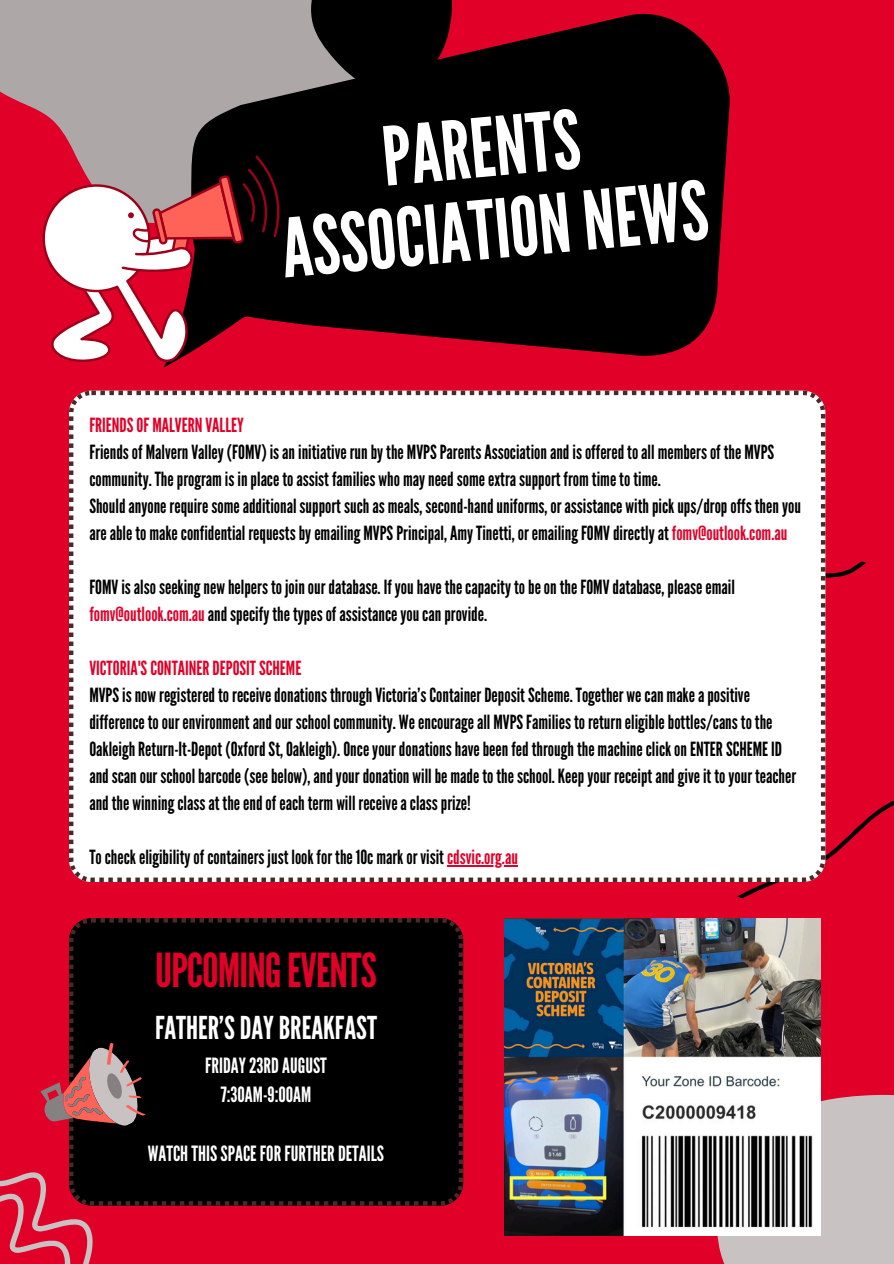
<style>
.page{position:relative;width:894px;height:1264px;background:#fff}
.page>*{position:absolute;margin:0;border:0;box-sizing:border-box;transform-origin:0 0}
.t1{font:81px/82.2px "League Gothic";color:#fff;text-align:center}
.t2{font:46.8px "League Gothic";letter-spacing:-.02em;color:#e10028}
.t3{font:31.5px "League Gothic";color:#fff}
.t4{font:21px/29.2px "League Gothic";color:#fff;text-align:center}
.t5{font:19.5px/27px "League Gothic";color:#000}
.t6{font:19.5px "League Gothic";color:#e10028}
.s1{color:#e10028}
</style>
<div class="page">
<div style="left:0;top:0;width:893px;height:1263px;background:#e10028"></div>
<svg style="left:0;top:0;width:309px;height:155px;fill:#ada7a8"></svg>
<div style="left:713px;top:1093px;width:180px;height:170px;background:#c8c2c3"></div>
<svg style="left:309px;top:0;width:143px;height:4px"></svg>
<svg style="left:164px;top:4px;width:565px;height:364px;fill:#000"></svg>
<svg style="left:42px;top:155px;width:241px;height:212px"></svg>
<svg style="left:737px;top:724px;width:156px;height:228px"></svg>
<svg style="left:825px;top:506px;width:41px;height:187px"></svg>
<div style="left:69px;top:390px;width:756px;height:492px;background:#fff"></div>
<div style="left:69px;top:918px;width:394px;height:287px;background:#000"></div>
<svg style="left:0;top:1037px;width:158px;height:226px"></svg>
<img style="left:504px;top:918px;width:316px;height:317px">
<hr style="left:447px;top:865px;width:70px;height:1px;background:#e10028">
<p class="t1" style="left:271px;top:127px;width:429px;rotate:-5deg">PARENTS<br>ASSOCIATIONNEWS</p>
<p class="t6" style="left:89px;top:414px;width:156px">FRIENDSOF MALVERNVALLEY</p>
<p class="t5" style="left:89px;top:439px;width:712px">Friendsof MalvernValley(FOMV) isaninitiativerunbythe MVPSParentsAssociationandisofferedtoall membersof the MVPS community.Theprogram isinplacetoassist families who mayneedsomeextrasupport from timetotime.<br>Shouldanyonerequiresomeadditionalsupportsuchas meals,second-handuniforms,orassistance withpickups/dropoffsthenyou areableto makeconfidential requestsbyemailing MVPSPrincipal,AmyTinetti,oremailingFOMVdirectlyat <span class="s1">fomv@outlook.com.au</span></p>
<p class="t5" style="left:89px;top:574px;width:646px">FOMVisalsoseekingnew helperstojoinourdatabase. IfyouhavethecapacitytobeontheFOMVdatabase,pleaseemail <span class="s1">fomv@outlook.com.au</span>andspecifythetypesofassistanceyoucanprovide.</p>
<p class="t6" style="left:89px;top:657px;width:213px">VICTORIA'SCONTAINERDEPOSITSCHEME</p>
<p class="t5" style="left:89px;top:682px;width:708px">MVPSisnow registeredtoreceivedonationsthroughVictoria’sContainerDepositScheme.Together wecan makeapositive differencetoourenvironmentandourschoolcommunity. Weencourageall MVPSFamiliestoreturneligiblebottles/canstothe OakleighReturn-It-Depot (OxfordSt,Oakleigh).Onceyourdonationshavebeenfedthroughthe machineclickonENTERSCHEME ID andscanourschoolbarcode(seebelow),andyourdonation willbe madetotheschool.Keepyour receiptandgiveit toyour teacher andthe winningclassat theendofeachterm will receiveaclassprize!</p>
<p class="t5" style="left:89px;top:844px;width:430px">Tocheckeligibilityofcontainersjust lookfor the10c markor visit<span class="s1">cdsvic.org.au</span></p>
<p class="t2" style="left:155px;top:943px;width:223px">UPCOMINGEVENTS</p>
<h1 class="t3" style="left:155px;top:1009px;width:223px">FATHER’SDAYBREAKFAST</h1>
<h1 class="t4" style="left:205px;top:1051px;width:123px">FRIDAY23RDAUGUST<br>7:30AM-9:OOAM</h1>
<p class="t4" style="left:148px;top:1138px;width:237px">WATCHTHISSPACE FORFURTHERDETAILS</p>
</div>
